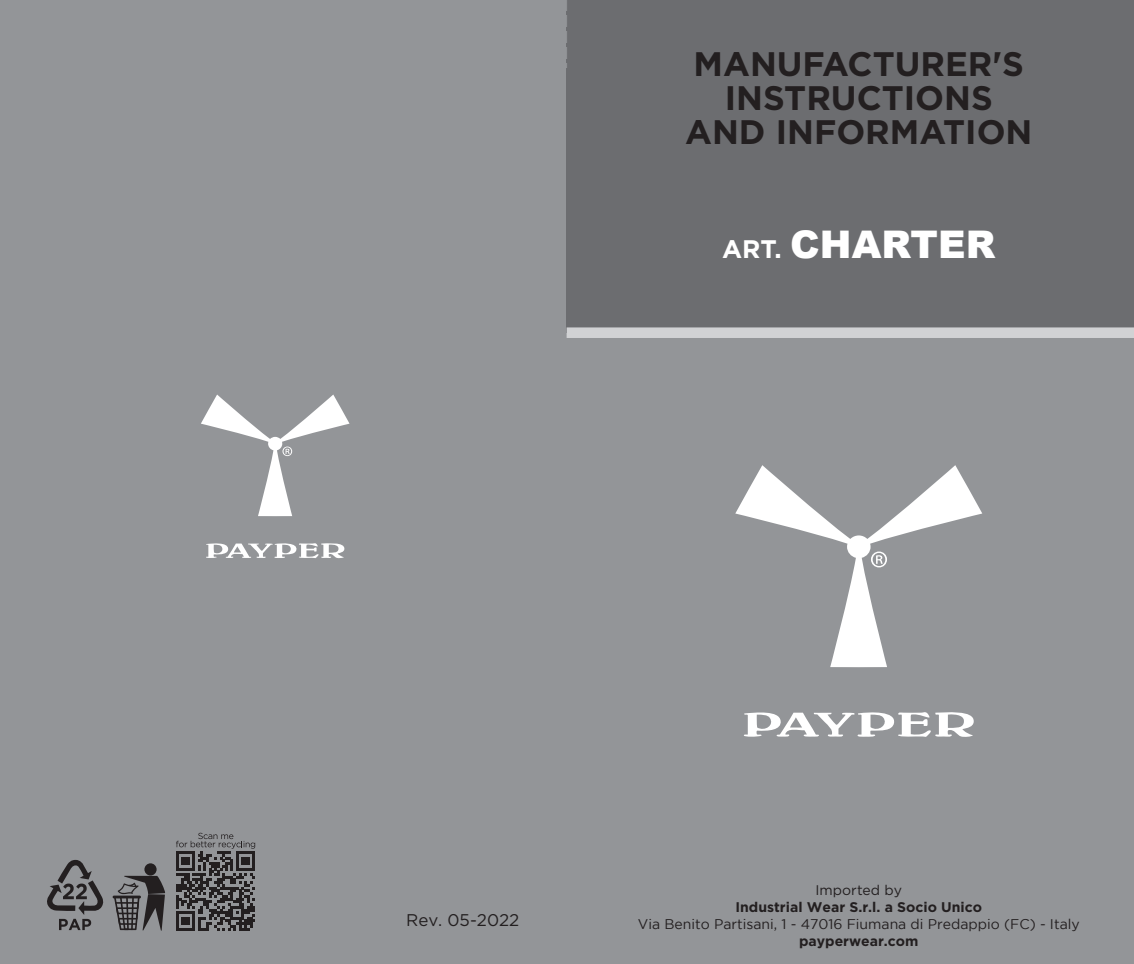
<style>
.page{position:relative;width:1134px;height:964px;background:#fff}
.page>*{position:absolute;margin:0;border:0;box-sizing:border-box;transform-origin:0 0}
.t1{font:900 38px "Arial";color:#fff}
.t2{font:700 34px/34px "Gotham";color:#231f20;text-align:center}
.t3{font:17px "Gotham";color:#231f20}
.t4{font:14px "Gotham";color:#231f20}
.t5{font:700 14px "Gotham";color:#231f20}
.t6{font:14px "Gotham";color:#231f20}
.s1{font-family:"Gotham";font-weight:700;font-size:25.4px}
</style>
<div class="page">
<div style="left:0;top:0;width:567px;height:964px;background:#939598"></div>
<div style="left:567px;top:0;width:567px;height:358px;background:#6c6d70"></div>
<div style="left:567px;top:333px;width:567px;height:631px;background:#939598"></div>
<div style="left:567px;top:327px;width:567px;height:11px;background:#d1d2d4"></div>
<svg style="left:566px;top:11px;width:1px;height:52px"></svg>
<svg style="left:744px;top:712px;width:230px;height:25px"></svg>
<svg style="left:735px;top:465px;width:247px;height:202px"></svg>
<svg style="left:206px;top:543px;width:139px;height:15px"></svg>
<svg style="left:201px;top:394px;width:149px;height:122px"></svg>
<svg style="left:176px;top:833px;width:79px;height:97px"></svg>
<svg style="left:47px;top:860px;width:57px;height:70px"></svg>
<hr style="left:113px;top:895px;width:28px;height:3px;background:#231f20">
<div style="left:144px;top:863px;width:13px;height:12px;background:#231f20;border-radius:50%"></div>
<svg style="left:114px;top:876px;width:51px;height:54px"></svg>
<h2 class="t2" style="left:685px;top:47px;width:349px">MANUFACTURER'S<br>INSTRUCTIONS<br>AND INFORMATION</h2>
<h1 class="t1" style="left:722px;top:217px;width:275px"><span class="s1">ART.</span> CHARTER</h1>
<p class="t3" style="left:406px;top:909px;width:115px">Rev. 05-2022</p>
<p class="t6" style="left:815px;top:881px;width:88px">Imported by</p>
<p class="t5" style="left:735px;top:898px;width:248px">Industrial Wear S.r.l. a Socio Unico</p>
<p class="t4" style="left:638px;top:916px;width:443px">Via Benito Partisani, 1 - 47016 Fiumana di Predappio (FC) - Italy</p>
<p class="t5" style="left:799px;top:931px;width:121px">payperwear.com</p>
</div>
